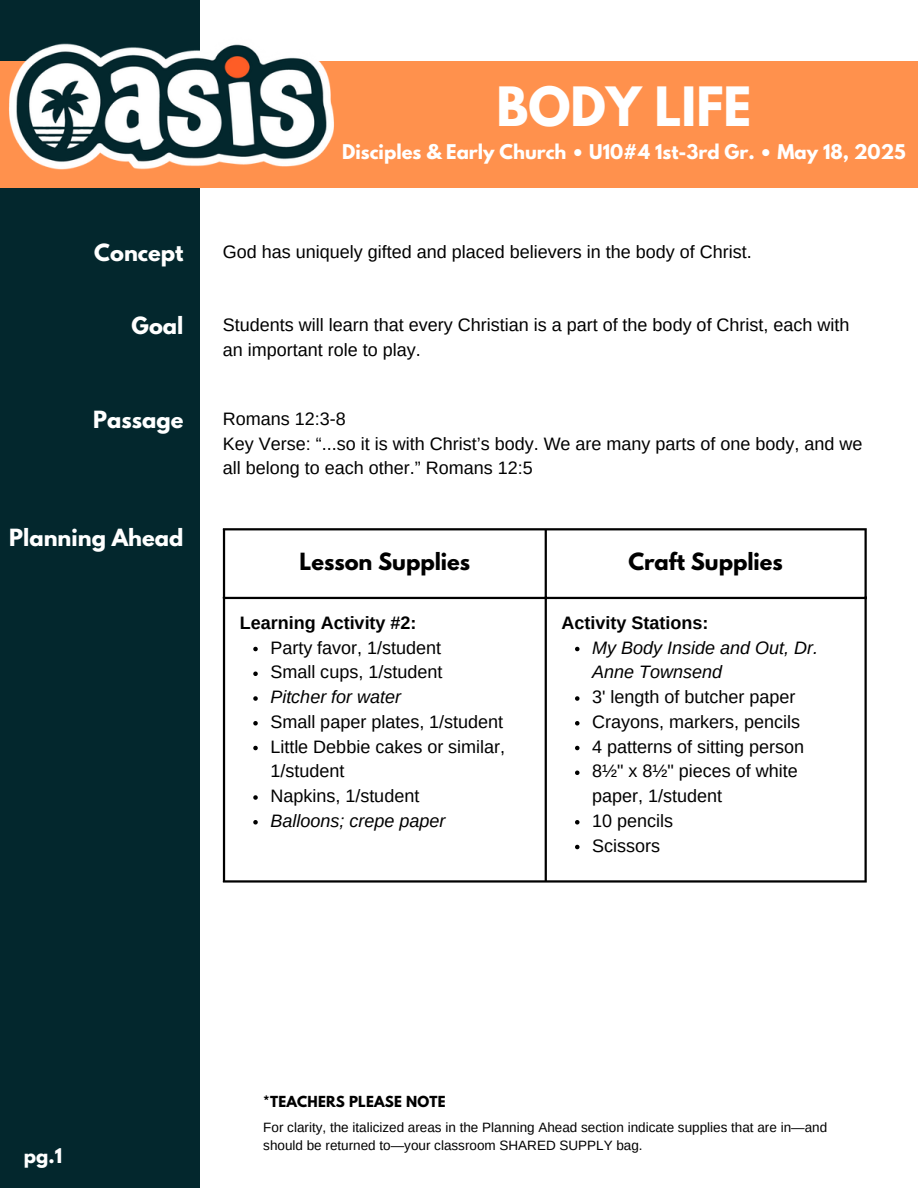
<style>
.page{position:relative;width:918px;height:1188px;background:#fff}
.page>*{position:absolute;margin:0;border:0;box-sizing:border-box;transform-origin:0 0}
.t1{font:700 48px "League Spartan";color:#fff}
.t2{font:700 21px "League Spartan";color:#fff}
.t3{font:700 21px "League Spartan";color:#000}
.t4{font:18px/24.8px "Arimo";color:#000}
.t5{font:18px/24.8px "Arimo";color:#000}
.t6{font:italic 18px/24.8px "Arimo";color:#000}
.t7{font:700 18px "League Spartan";color:#fff}
.t8{font:700 18px "Arimo";color:#000}
.t9{font:13.5px/18px "Arimo";color:#000}
.t10{font:700 13.5px "League Spartan";letter-spacing:.015em;color:#000}
</style>
<div class="page">
<div style="left:0;top:0;width:199px;height:1188px;background:#03272d"></div>
<div style="left:0;top:62px;width:918px;height:126px;background:#ff914d"></div>
<img style="left:7px;top:37px;width:330px;height:132px">
<svg style="left:253px;top:647px;width:5px;height:4px"></svg>
<svg style="left:253px;top:672px;width:5px;height:4px"></svg>
<svg style="left:253px;top:696px;width:5px;height:5px"></svg>
<svg style="left:253px;top:721px;width:5px;height:5px"></svg>
<svg style="left:253px;top:746px;width:5px;height:4px"></svg>
<svg style="left:253px;top:795px;width:5px;height:5px"></svg>
<svg style="left:253px;top:820px;width:5px;height:5px"></svg>
<svg style="left:575px;top:647px;width:5px;height:4px"></svg>
<svg style="left:575px;top:696px;width:5px;height:5px"></svg>
<svg style="left:575px;top:721px;width:5px;height:5px"></svg>
<svg style="left:575px;top:746px;width:5px;height:4px"></svg>
<svg style="left:575px;top:771px;width:5px;height:4px"></svg>
<svg style="left:575px;top:820px;width:5px;height:5px"></svg>
<svg style="left:575px;top:845px;width:5px;height:4px"></svg>
<hr style="left:223px;top:530px;width:2px;height:350px;background:#000">
<hr style="left:545px;top:530px;width:2px;height:350px;background:#000">
<hr style="left:865px;top:530px;width:2px;height:350px;background:#000">
<hr style="left:223px;top:528px;width:644px;height:2px;background:#000">
<hr style="left:223px;top:597px;width:644px;height:2px;background:#000">
<hr style="left:223px;top:880px;width:644px;height:3px;background:#000">
<h3 class="t1" style="left:497px;top:83px;width:256px">BODY LIFE</h3>
<p class="t7" style="left:342px;top:143px;width:565px">Disciples &amp; Early Church • U10#4 1st-3rd Gr. • May 18, 2025</p>
<h3 class="t2" style="left:94px;top:243px;width:91px">Concept</h3>
<h1 class="t4" style="left:223px;top:240px;width:530px">God has uniquely gifted and placed believers in the body of Christ.</h1>
<h4 class="t2" style="left:132px;top:315px;width:53px">Goal</h4>
<h4 class="t2" style="left:93px;top:409px;width:92px">Passage</h4>
<p class="t2" style="left:9px;top:527px;width:176px">Planning Ahead</p>
<h2 class="t5" style="left:223px;top:313px;width:628px">Students will learn that every Christian is a part of the body of Christ, each with an important role to play.</h2>
<h2 class="t4" style="left:223px;top:406px;width:641px">Romans 12:3-8<br>Key Verse: “...so it is with Christ’s body. We are many parts of one body, and we all belong to each other.” Romans 12:5</h2>
<h4 class="t3" style="left:300px;top:551px;width:172px">Lesson Supplies</h4>
<p class="t3" style="left:628px;top:551px;width:156px">Craft Supplies</p>
<p class="t8" style="left:240px;top:612px;width:178px">Learning Activity #2:</p>
<p class="t4" style="left:270px;top:635px;width:172px">Party favor, 1/student</p>
<p class="t4" style="left:270px;top:660px;width:173px">Small cups, 1/student</p>
<p class="t6" style="left:270px;top:684px;width:132px">Pitcher for water</p>
<p class="t4" style="left:270px;top:709px;width:234px">Small paper plates, 1/student</p>
<p class="t4" style="left:270px;top:734px;width:236px">Little Debbie cakes or similar,<br>1/student</p>
<p class="t4" style="left:270px;top:783px;width:150px">Napkins, 1/student</p>
<p class="t6" style="left:270px;top:808px;width:177px">Balloons; crepe paper</p>
<p class="t8" style="left:562px;top:612px;width:148px">Activity Stations:</p>
<p class="t6" style="left:592px;top:635px;width:227px">My Body Inside and Out, Dr.<br>Anne Townsend</p>
<p class="t4" style="left:592px;top:684px;width:205px">3' length of butcher paper</p>
<p class="t4" style="left:592px;top:709px;width:209px">Crayons, markers, pencils</p>
<p class="t4" style="left:592px;top:734px;width:213px">4 patterns of sitting person</p>
<p class="t4" style="left:592px;top:759px;width:207px">8½" x 8½" pieces of white paper, 1/student</p>
<p class="t4" style="left:592px;top:808px;width:83px">10 pencils</p>
<p class="t4" style="left:592px;top:833px;width:69px">Scissors</p>
<h2 class="t7" style="left:24px;top:1146px;width:40px">pg.1</h2>
<p class="t10" style="left:263px;top:1095px;width:184px">*TEACHERS PLEASE NOTE</p>
<h5 class="t9" style="left:263px;top:1119px;width:565px">For clarity, the italicized areas in the Planning Ahead section indicate supplies that are in—and should be returned to—your classroom SHARED SUPPLY bag.</h5>
</div>
